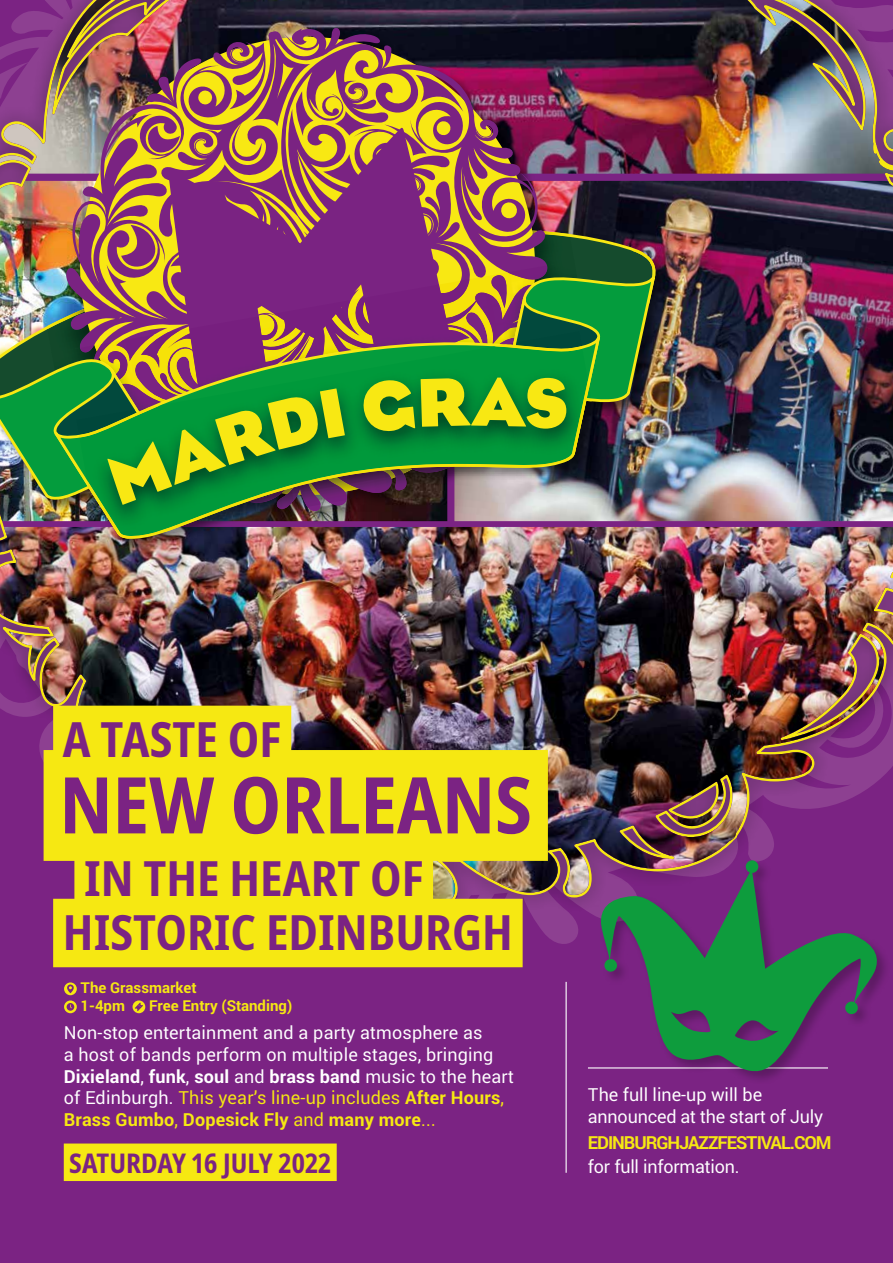
<style>
.page{position:relative;width:893px;height:1263px;background:#7b2383}
.page>*{position:absolute;margin:0;border:0;box-sizing:border-box;transform-origin:0 0}
.t1{font:700 condensed 78.3px "Noto Sans";color:#7b2383}
.t2{font:700 condensed 48.3px/54.8px "Noto Sans";color:#7b2383}
.t3{font:700 condensed 27px "Noto Sans";color:#7b2383}
.t4{font:18px/21.6px "Roboto";letter-spacing:.01em;color:#fff}
.t5{font:18px/21.6px "Roboto";letter-spacing:-.01em;color:#fff}
.t6{font:700 18px "Roboto";letter-spacing:-.06em;color:#f6e812}
.t7{font:700 15px/18px "Roboto";color:#f6e812}
.s1{font-weight:700}
.s2{color:#f6e812}
.s3{font-weight:700;color:#f6e812}
.s4{font-family:"Avenir";color:#f6e812}
</style>
<div class="page">
<img style="left:43px;top:174px;width:850px;height:734px">
<img style="left:198px;top:174px;width:668px;height:501px">
<img style="left:669px;top:181px;width:224px;height:340px">
<img style="left:12px;top:0;width:881px;height:174px">
<img style="left:0;top:553px;width:198px;height:254px">
<div style="left:0;top:26px;width:669px;height:527px;background:#000;opacity:.5"></div>
<img style="left:655px;top:250px;width:1px;height:54px">
<img style="left:79px;top:534px;width:510px;height:5px">
<img style="left:0;top:24px;width:655px;height:510px">
<svg style="left:64px;top:982px;width:13px;height:13px"></svg>
<svg style="left:67px;top:984px;width:7px;height:9px"></svg>
<svg style="left:64px;top:1000px;width:13px;height:13px"></svg>
<svg style="left:67px;top:1003px;width:7px;height:8px"></svg>
<svg style="left:133px;top:1000px;width:12px;height:13px"></svg>
<svg style="left:135px;top:1002px;width:8px;height:9px"></svg>
<hr style="left:566px;top:982px;width:1px;height:191px;background:#fff">
<hr style="left:588px;top:1067px;width:240px;height:1px;background:#fff">
<div style="left:44px;top:750px;width:504px;height:111px;background:#f6e812"></div>
<div style="left:53px;top:706px;width:238px;height:68px;background:#f6e812"></div>
<div style="left:74px;top:844px;width:359px;height:68px;background:#f6e812"></div>
<div style="left:53px;top:899px;width:470px;height:68px;background:#f6e812"></div>
<div style="left:599px;top:859px;width:292px;height:226px;background:#7b2383"></div>
<svg style="left:601px;top:860px;width:278px;height:213px"></svg>
<div style="left:64px;top:1143px;width:273px;height:38px;background:#f6e812"></div>
<h2 class="t2" style="left:63px;top:713px;width:220px">A TASTE OF</h2>
<h1 class="t1" style="left:59px;top:748px;width:474px">NEW ORLEANS</h1>
<h2 class="t2" style="left:63px;top:851px;width:451px;text-indent:21px">IN THE HEART OF<br>HISTORIC EDINBURGH</h2>
<p class="t7" style="left:81px;top:978px;width:117px">The Grassmarket<br>1-4pm</p>
<p class="t7" style="left:149px;top:996px;width:145px">Free Entry (Standing)</p>
<p class="t4" style="left:64px;top:1022px;width:452px">Non-stop entertainment and a party atmosphere as<br>a host of bands perform on multiple stages, bringing <span class="s1">Dixieland</span>, <span class="s1">funk</span>, <span class="s1">soul</span> and <span class="s1">brass band</span> music to the heart of Edinburgh. <span class="s2">This year’s line-up includes</span> <span class="s3">After Hours</span><span class="s2">, </span><span class="s3">Brass Gumbo</span><span class="s2">,</span> <span class="s3">Dopesick Fly</span> <span class="s2">and</span> <span class="s3">many more</span><span class="s2">..</span><span class="s4">.</span></p>
<h3 class="t3" style="left:69px;top:1143px;width:263px">SATURDAY 16 JULY 2022</h3>
<p class="t5" style="left:588px;top:1084px;width:237px">The full line-up will be announced at the start of July</p>
<p class="t6" style="left:588px;top:1130px;width:245px">EDINBURGHJAZZFESTIVAL.COM</p>
<p class="t5" style="left:588px;top:1155px;width:153px">for full information.</p>
</div>
